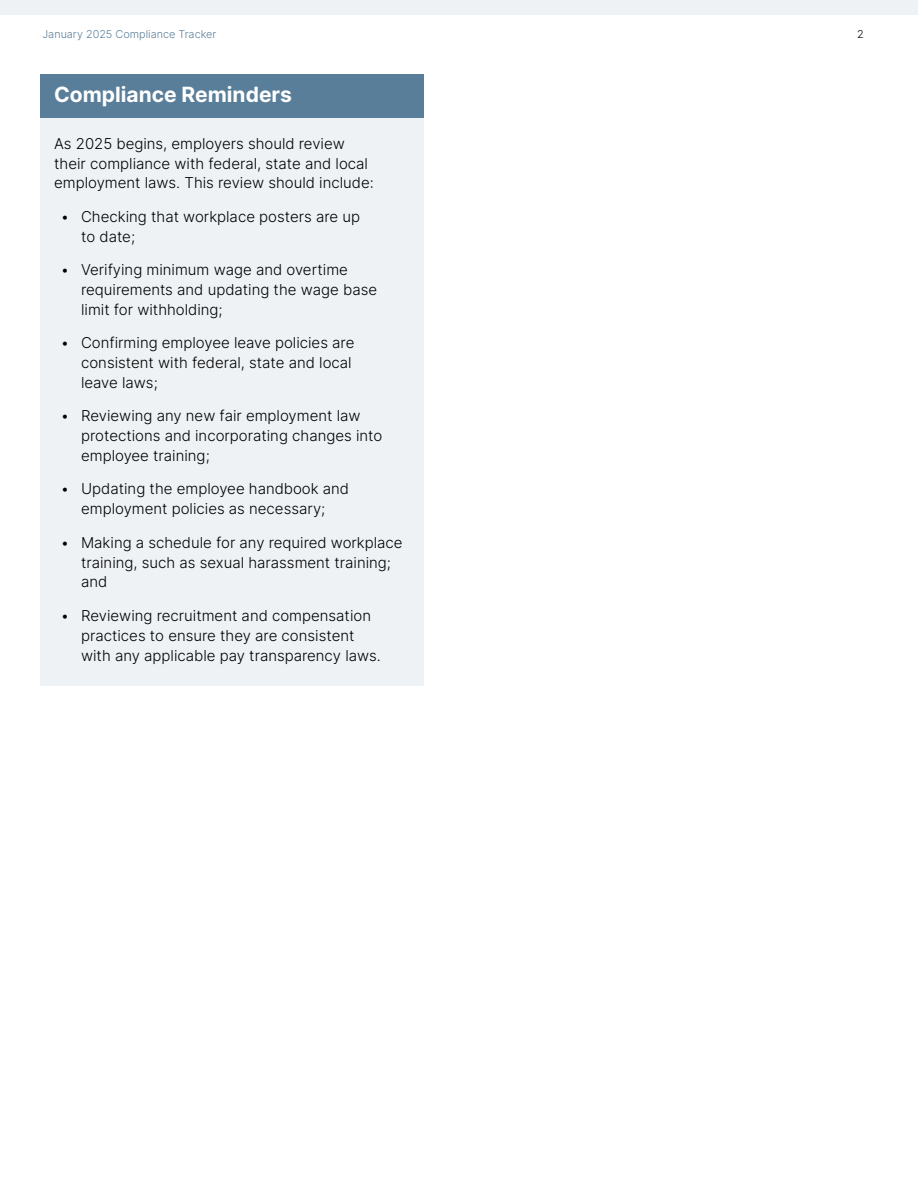
<style>
.page{position:relative;width:918px;height:1188px;background:#fff}
.page>*{position:absolute;margin:0;border:0;box-sizing:border-box;transform-origin:0 0}
.t1{font:700 21px "Inter";color:#fff}
.t2{font:300 15px/19.8px "Inter";color:#000}
.t3{font:300 10.8px "Inter";color:#597e99}
.t4{font:300 10.8px "Inter";color:#000}
</style>
<div class="page">
<div style="left:41px;top:98px;width:383px;height:588px;background:#eef2f5"></div>
<div style="left:41px;top:104px;width:383px;height:21px;background:linear-gradient(to right,#eef2f5,#eef2f5)"></div>
<div style="left:41px;top:74px;width:383px;height:43px;background:#597e99"></div>
<div style="left:0;top:0;width:918px;height:14px;background:#eef2f5"></div>
<p class="t3" style="left:42px;top:26px;width:175px">January 2025 Compliance Tracker</p>
<p class="t4" style="left:857px;top:26px;width:8px">2</p>
<p class="t1" style="left:54px;top:79px;width:239px">Compliance Reminders</p>
<p class="t2" style="left:54px;top:133px;width:321px">As 2025 begins, employers should review their compliance with federal, state and local employment laws. This review should include:</p>
<p class="t2" style="left:81px;top:206px;width:281px;text-indent:-20px">• Checking that workplace posters are up to date;</p>
<p class="t2" style="left:81px;top:259px;width:298px;text-indent:-20px">• Verifying minimum wage and overtime requirements and updating the wage base limit for withholding;</p>
<p class="t2" style="left:81px;top:333px;width:275px;text-indent:-20px">• Confirming employee leave policies are consistent with federal, state and local leave laws;</p>
<p class="t2" style="left:81px;top:406px;width:303px;text-indent:-20px">• Reviewing any new fair employment law protections and incorporating changes into employee training;</p>
<p class="t2" style="left:61px;top:479px;width:290px;text-align:center">• Updating the employee handbook and employment policies as necessary;</p>
<p class="t2" style="left:81px;top:532px;width:323px;text-indent:-20px">• Making a schedule for any required workplace training, such as sexual harassment training; and</p>
<p class="t2" style="left:81px;top:605px;width:301px;text-indent:-20px">• Reviewing recruitment and compensation practices to ensure they are consistent with any applicable pay transparency laws.</p>
</div>
